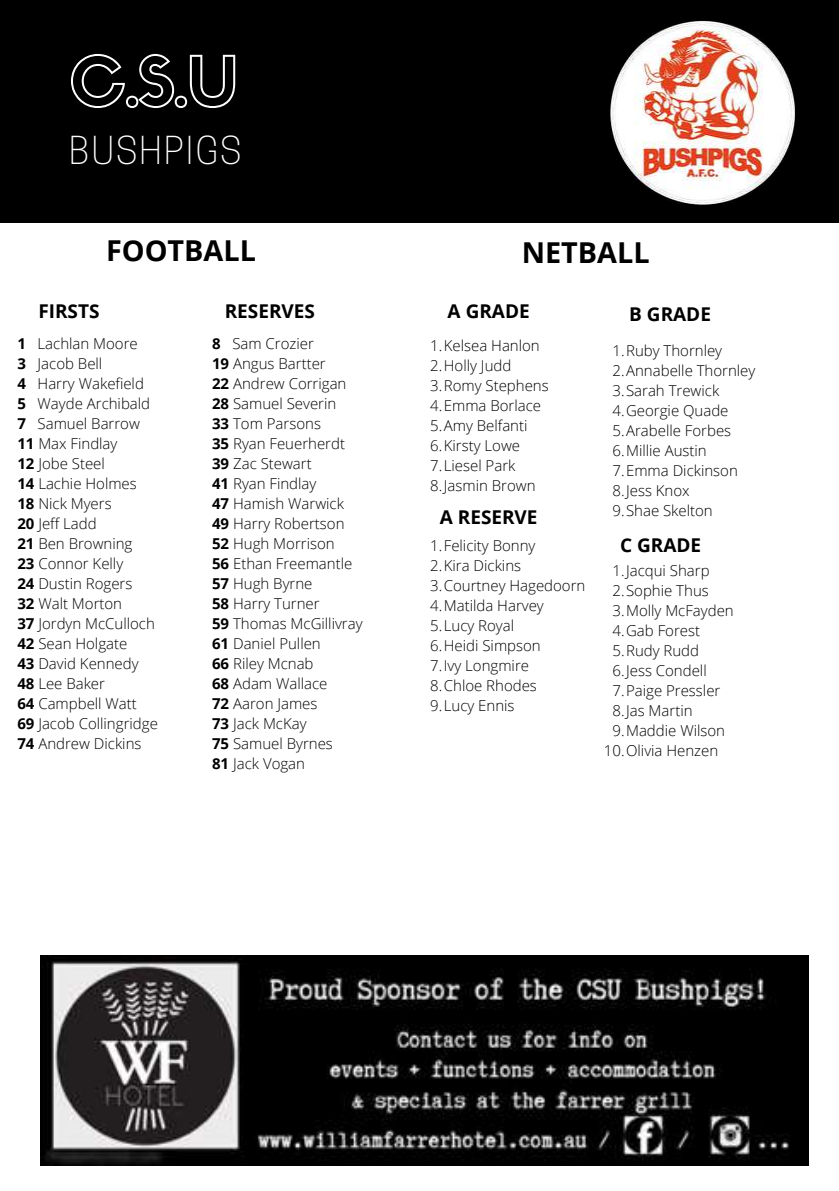
<style>
.page{position:relative;width:839px;height:1191px;background:#fff}
.page>*{position:absolute;margin:0;border:0;box-sizing:border-box;transform-origin:0 0}
.t1{font:67.6px "Sifonn Basic Outline";color:#fdfefe}
.t2{font:300 36.2px "Cooper Hewitt";letter-spacing:.05em;color:#fdfefe}
.t3{font:700 28.8px "Open Sans";color:#000}
.t4{font:700 19px "Open Sans";color:#000}
.t5{font:300 15px/20px "Open Sans";color:#000}
.s1{font-weight:700}
</style>
<div class="page">
<div style="left:0;top:0;width:838px;height:223px;background:#000"></div>
<img style="left:610px;top:20px;width:185px;height:185px">
<img style="left:40px;top:956px;width:768px;height:210px">
<h1 class="t1" style="left:69px;top:55px;width:171px">C.S.U</h1>
<h2 class="t2" style="left:69px;top:137px;width:174px">BUSHPIGS</h2>
<h3 class="t3" style="left:106px;top:231px;width:151px">FOOTBALL</h3>
<h3 class="t3" style="left:521px;top:232px;width:129px">NETBALL</h3>
<p class="t4" style="left:38px;top:298px;width:63px">FIRSTS</p>
<p class="t4" style="left:225px;top:298px;width:92px">RESERVES</p>
<p class="t4" style="left:447px;top:298px;width:84px">A GRADE</p>
<p class="t5" style="left:430px;top:335px;width:120px">1.Kelsea Hanlon<br>2.Holly Judd<br>3.Romy Stephens<br>4.Emma Borlace<br>5.Amy Belfanti<br>6.Kirsty Lowe<br>7.Liesel Park<br>8.Jasmin Brown</p>
<p class="t5" style="left:17px;top:333px;width:142px"><span class="s1">1</span> Lachlan Moore<br><span class="s1">3</span> Jacob Bell<br><span class="s1">4</span> Harry Wakefield<br><span class="s1">5</span> Wayde Archibald<br><span class="s1">7</span> Samuel Barrow<br><span class="s1">11</span> Max Findlay<br><span class="s1">12</span> Jobe Steel<br><span class="s1">14</span> Lachie Holmes<br><span class="s1">18</span> Nick Myers<br><span class="s1">20</span> Jeff Ladd<br><span class="s1">21</span> Ben Browning<br><span class="s1">23</span> Connor Kelly<br><span class="s1">24</span> Dustin Rogers<br><span class="s1">32</span> Walt Morton<br><span class="s1">37</span> Jordyn McCulloch<br><span class="s1">42</span> Sean Holgate<br><span class="s1">43</span> David Kennedy<br><span class="s1">48</span> Lee Baker<br><span class="s1">64</span> Campbell Watt<br><span class="s1">69</span> Jacob Collingridge<br><span class="s1">74</span> Andrew Dickins</p>
<p class="t5" style="left:212px;top:333px;width:152px"><span class="s1">8</span> Sam Crozier<br><span class="s1">19</span> Angus Bartter<br><span class="s1">22</span> Andrew Corrigan<br><span class="s1">28</span> Samuel Severin<br><span class="s1">33</span> Tom Parsons<br><span class="s1">35</span> Ryan Feuerherdt<br><span class="s1">39</span> Zac Stewart<br><span class="s1">41</span> Ryan Findlay<br><span class="s1">47</span> Hamish Warwick<br><span class="s1">49</span> Harry Robertson<br><span class="s1">52</span> Hugh Morrison<br><span class="s1">56</span> Ethan Freemantle<br><span class="s1">57</span> Hugh Byrne<br><span class="s1">58</span> Harry Turner<br><span class="s1">59</span> Thomas McGillivray<br><span class="s1">61</span> Daniel Pullen<br><span class="s1">66</span> Riley Mcnab<br><span class="s1">68</span> Adam Wallace<br><span class="s1">72</span> Aaron James<br><span class="s1">73</span> Jack McKay<br><span class="s1">75</span> Samuel Byrnes<br><span class="s1">81</span> Jack Vogan</p>
<p class="t4" style="left:440px;top:504px;width:99px">A RESERVE</p>
<p class="t5" style="left:430px;top:535px;width:157px">1.Felicity Bonny<br>2.Kira Dickins<br>3.Courtney Hagedoorn<br>4.Matilda Harvey<br>5.Lucy Royal<br>6.Heidi Simpson<br>7.Ivy Longmire<br>8.Chloe Rhodes<br>9.Lucy Ennis</p>
<p class="t4" style="left:629px;top:300px;width:83px">B GRADE</p>
<p class="t5" style="left:612px;top:340px;width:144px">1.Ruby Thornley<br>2.Annabelle Thornley<br>3.Sarah Trewick<br>4.Georgie Quade<br>5.Arabelle Forbes<br>6.Millie Austin<br>7.Emma Dickinson<br>8.Jess Knox<br>9.Shae Skelton</p>
<p class="t4" style="left:620px;top:532px;width:83px">C GRADE</p>
<p class="t5" style="left:612px;top:560px;width:99px">1.Jacqui Sharp</p>
<p class="t5" style="left:612px;top:580px;width:98px">2.Sophie Thus</p>
<p class="t5" style="left:612px;top:600px;width:123px">3.Molly McFayden</p>
<p class="t5" style="left:612px;top:620px;width:89px">4.Gab Forest</p>
<p class="t5" style="left:612px;top:640px;width:88px">5.Rudy Rudd</p>
<p class="t5" style="left:612px;top:660px;width:96px">6.Jess Condell</p>
<p class="t5" style="left:612px;top:680px;width:109px">7.Paige Pressler</p>
<p class="t5" style="left:612px;top:700px;width:82px">8.Jas Martin</p>
<p class="t5" style="left:612px;top:720px;width:114px">9.Maddie Wilson</p>
<p class="t5" style="left:604px;top:740px;width:116px">10.Olivia Henzen</p>
</div>
